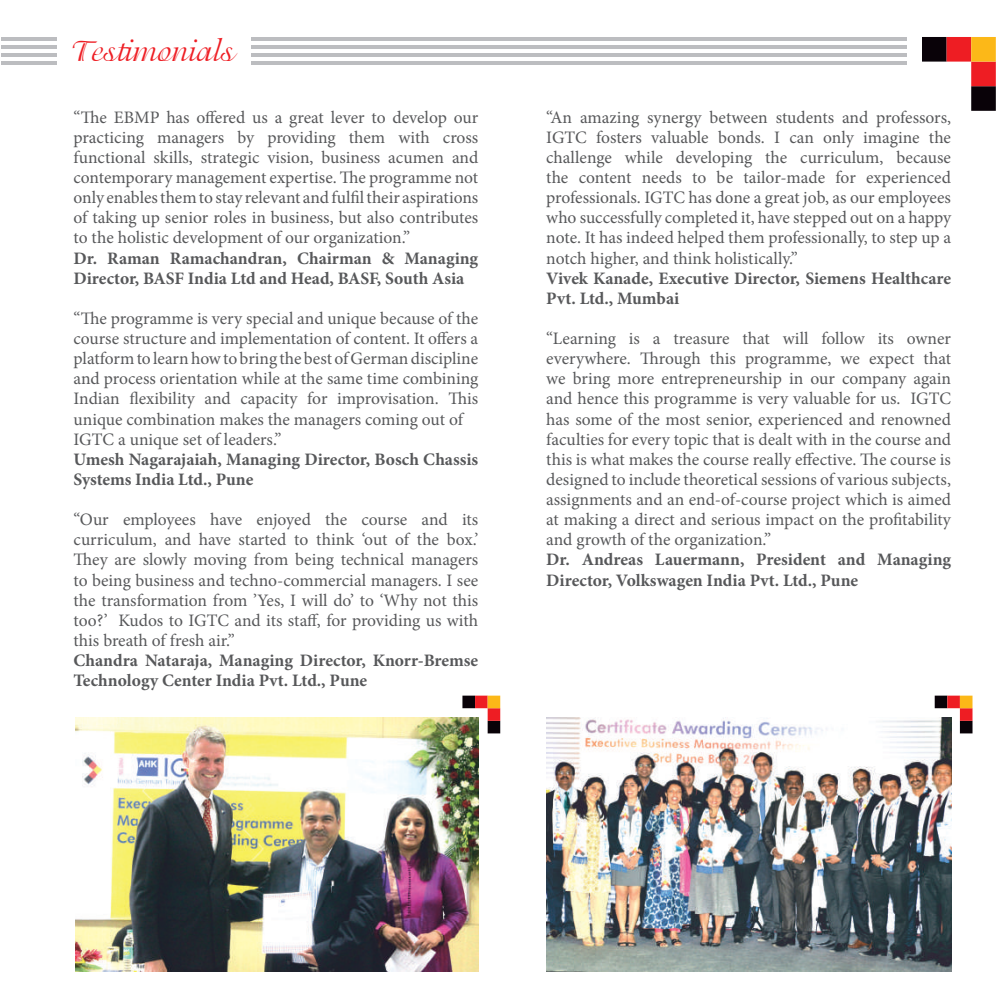
<style>
.page{position:relative;width:1008px;height:1008px;background:#fff}
.page>*{position:absolute;margin:0;border:0;box-sizing:border-box;transform-origin:0 0}
.t1{font:31.5px "Adorable";color:#ee1d23}
.t2{font:17.5px/20.1px "Minion Pro";letter-spacing:-.005em;color:#57585a;text-align:justify}
.t3{font:700 17.5px/20.1px "Minion Pro";color:#57585a}
</style>
<div class="page">
<hr style="left:2px;top:37px;width:905px;height:3px;background:#bcbdc0">
<hr style="left:2px;top:45px;width:905px;height:3px;background:#bcbdc0">
<hr style="left:2px;top:53px;width:905px;height:4px;background:#bcbdc0">
<hr style="left:2px;top:62px;width:905px;height:3px;background:#bcbdc0">
<div style="left:922px;top:37px;width:25px;height:25px;background:#090208"></div>
<div style="left:971px;top:86px;width:25px;height:25px;background:#090208"></div>
<div style="left:947px;top:37px;width:24px;height:25px;background:#ee1d23"></div>
<div style="left:971px;top:62px;width:25px;height:24px;background:#ee1d23"></div>
<div style="left:971px;top:37px;width:25px;height:25px;background:#fcb818"></div>
<div style="left:58px;top:33px;width:193px;height:35px;background:#fff"></div>
<img style="left:546px;top:717px;width:405px;height:254px">
<div style="left:935px;top:696px;width:12px;height:12px;background:#090208"></div>
<div style="left:960px;top:721px;width:13px;height:12px;background:#090208"></div>
<div style="left:947px;top:696px;width:13px;height:12px;background:#ee1d23"></div>
<div style="left:960px;top:708px;width:13px;height:13px;background:#ee1d23"></div>
<div style="left:960px;top:696px;width:13px;height:12px;background:#fcb818"></div>
<img style="left:75px;top:717px;width:403px;height:254px">
<div style="left:462px;top:696px;width:13px;height:12px;background:#090208"></div>
<div style="left:488px;top:721px;width:12px;height:12px;background:#090208"></div>
<div style="left:475px;top:696px;width:13px;height:12px;background:#ee1d23"></div>
<div style="left:488px;top:708px;width:12px;height:13px;background:#ee1d23"></div>
<div style="left:488px;top:696px;width:12px;height:12px;background:#fcb818"></div>
<h1 class="t1" style="left:72px;top:36px;width:164px">Testimonials</h1>
<p class="t2" style="left:74px;top:107px;width:406px">“The EBMP has offered us a great lever to develop our practicing managers by providing them with cross functional skills, strategic vision, business acumen and contemporary management expertise. The programme not only enables them to stay relevant and fulfil their aspirations of taking up senior roles in business, but also contributes to the holistic development of our organization.”</p>
<p class="t3" style="left:74px;top:248px;width:406px">Dr. Raman Ramachandran, Chairman &amp; Managing<br>Director, BASF India Ltd and Head, BASF, South Asia</p>
<p class="t2" style="left:74px;top:308px;width:406px;text-align:left">“The programme is very special and unique because of the course structure and implementation of content. It offers a platform to learn how to bring the best of German discipline and process orientation while at the same time combining Indian flexibility and capacity for improvisation. This unique combination makes the managers coming out of IGTC a unique set of leaders.”</p>
<p class="t3" style="left:74px;top:449px;width:406px">Umesh Nagarajaiah, Managing Director, Bosch Chassis<br>Systems India Ltd., Pune</p>
<p class="t2" style="left:74px;top:510px;width:406px">“Our employees have enjoyed the course and its curriculum, and have started to think ‘out of the box.’ They are slowly moving from being technical managers to being business and techno-commercial managers. I see the transformation from ’Yes, I will do’ to ‘Why not this too?’ Kudos to IGTC and its staff, for providing us with this breath of fresh air.”</p>
<p class="t3" style="left:74px;top:650px;width:406px">Chandra Nataraja, Managing Director, Knorr-Bremse<br>Technology Center India Pvt. Ltd., Pune</p>
<p class="t2" style="left:546px;top:107px;width:406px">“An amazing synergy between students and professors, IGTC fosters valuable bonds. I can only imagine the challenge while developing the curriculum, because the content needs to be tailor-made for experienced professionals. IGTC has done a great job, as our employees who successfully completed it, have stepped out on a happy note. It has indeed helped them professionally, to step up a notch higher, and think holistically.”</p>
<p class="t3" style="left:546px;top:268px;width:406px">Vivek Kanade, Executive Director, Siemens Healthcare<br>Pvt. Ltd., Mumbai</p>
<p class="t2" style="left:546px;top:328px;width:406px">“Learning is a treasure that will follow its owner everywhere. Through this programme, we expect that we bring more entrepreneurship in our company again and hence this programme is very valuable for us. IGTC has some of the most senior, experienced and renowned faculties for every topic that is dealt with in the course and this is what makes the course really effective. The course is designed to include theoretical sessions of various subjects, assignments and an end-of-course project which is aimed at making a direct and serious impact on the profitability and growth of the organization.”</p>
<p class="t3" style="left:546px;top:550px;width:406px">Dr. Andreas Lauermann, President and Managing<br>Director, Volkswagen India Pvt. Ltd., Pune</p>
</div>
